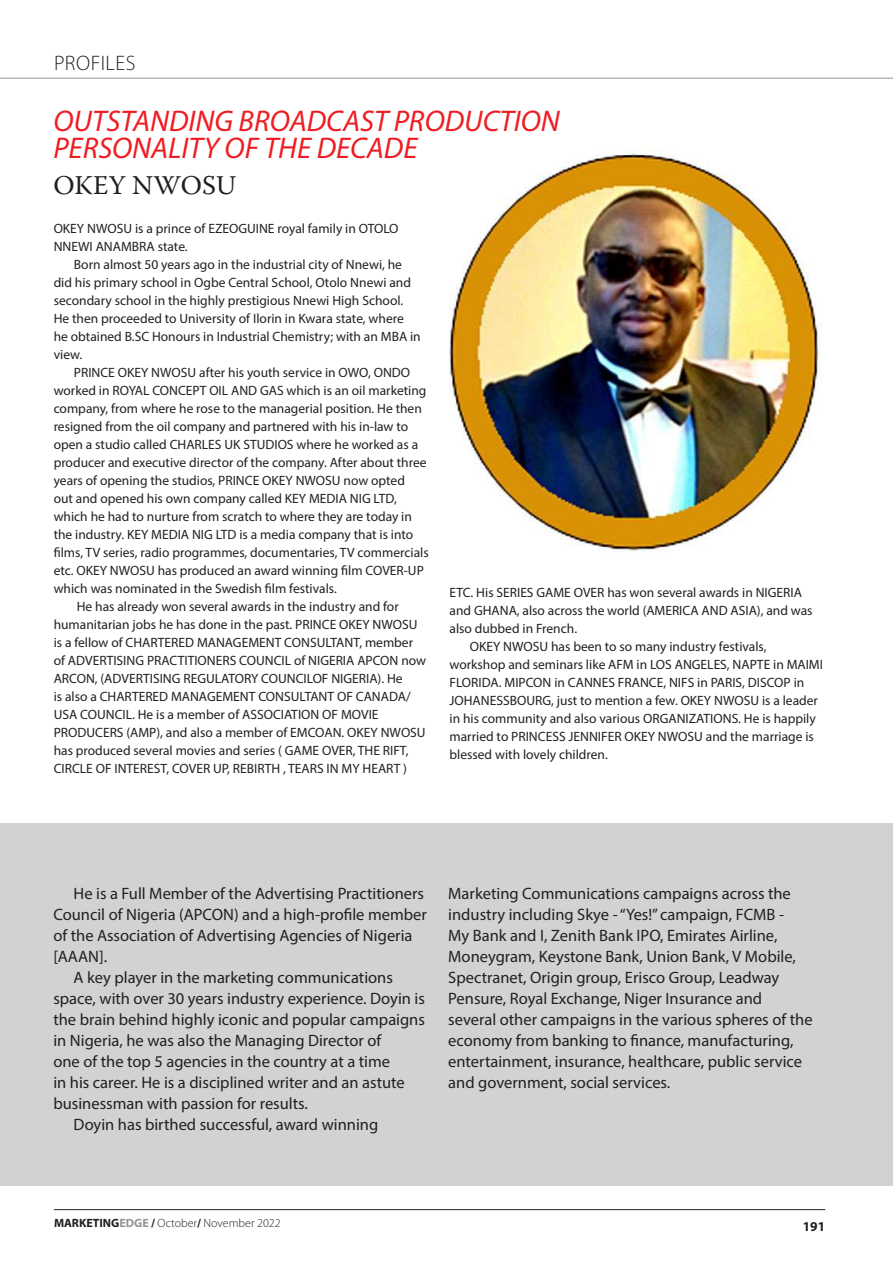
<style>
.page{position:relative;width:893px;height:1263px;background:#fff}
.page>*{position:absolute;margin:0;border:0;box-sizing:border-box;transform-origin:0 0}
.t1{font:italic 30px/27px "Myriad Pro";color:#ee1d23}
.t2{font:27px "Warnock Pro";letter-spacing:.005em;color:#231f20}
.t3{font:300 21px "Myriad Pro";letter-spacing:.02em;color:#231f20}
.t4{font:16.5px/21px "Myriad Pro";color:#231f20}
.t5{font:13.5px/18px "Myriad Pro";color:#231f20}
.t6{font:700 13.5px "Myriad Pro";color:#231f20}
.t7{font:300 12px "Myriad Pro";color:#231f20}
.s1{font-weight:700}
.s2{font-weight:700;color:#939598}
</style>
<div class="page">
<hr style="left:54px;top:1209px;width:771px;height:1px;background:#231f20">
<hr style="left:0;top:78px;width:893px;height:1px;background:#939598">
<div style="left:0;top:823px;width:893px;height:363px;background:#d1d2d4"></div>
<img style="left:450px;top:150px;width:372px;height:402px">
<h3 class="t3" style="left:54px;top:51px;width:83px">PROFILES</h3>
<h1 class="t1" style="left:53px;top:106px;width:508px">OUTSTANDING BROADCAST PRODUCTION<br>PERSONALITY OF THE DECADE</h1>
<h2 class="t2" style="left:53px;top:168px;width:184px">OKEY NWOSU</h2>
<p class="t5" style="left:54px;top:219px;width:346px">OKEY NWOSU is a prince of EZEOGUINE royal family in OTOLO<br>NNEWI ANAMBRA state.</p>
<p class="t5" style="left:54px;top:255px;width:369px;text-indent:20px">Born almost 50 years ago in the industrial city of Nnewi, he did his primary school in Ogbe Central School, Otolo Nnewi and secondary school in the highly prestigious Nnewi High School.<br>He then proceeded to University of Ilorin in Kwara state, where he obtained B.SC Honours in Industrial Chemistry; with an MBA in view.</p>
<p class="t5" style="left:74px;top:363px;width:338px">PRINCE OKEY NWOSU after his youth service in OWO, ONDO</p>
<p class="t5" style="left:54px;top:381px;width:374px">worked in ROYAL CONCEPT OIL AND GAS which is an oil marketing</p>
<p class="t5" style="left:54px;top:399px;width:370px">company, from where he rose to the managerial position. He then</p>
<p class="t5" style="left:54px;top:417px;width:356px">resigned from the oil company and partnered with his in-law to</p>
<p class="t5" style="left:54px;top:435px;width:366px">open a studio called CHARLES UK STUDIOS where he worked as a</p>
<p class="t5" style="left:54px;top:453px;width:374px">producer and executive director of the company. After about three</p>
<p class="t5" style="left:54px;top:471px;width:353px">years of opening the studios, PRINCE OKEY NWOSU now opted</p>
<p class="t5" style="left:54px;top:489px;width:345px">out and opened his own company called KEY MEDIA NIG LTD,</p>
<p class="t5" style="left:54px;top:507px;width:360px">which he had to nurture from scratch to where they are today in</p>
<p class="t5" style="left:54px;top:525px;width:361px">the industry. KEY MEDIA NIG LTD is a media company that is into</p>
<p class="t5" style="left:54px;top:543px;width:377px">films, TV series, radio programmes, documentaries, TV commercials</p>
<p class="t5" style="left:54px;top:561px;width:372px">etc. OKEY NWOSU has produced an award winning film COVER-UP</p>
<p class="t5" style="left:54px;top:579px;width:285px">which was nominated in the Swedish film festivals.</p>
<p class="t5" style="left:77px;top:597px;width:323px">He has already won several awards in the industry and for</p>
<p class="t5" style="left:54px;top:615px;width:365px">humanitarian jobs he has done in the past. PRINCE OKEY NWOSU</p>
<p class="t5" style="left:54px;top:633px;width:361px">is a fellow of CHARTERED MANAGEMENT CONSULTANT, member</p>
<p class="t5" style="left:54px;top:651px;width:374px">of ADVERTISING PRACTITIONERS COUNCIL of NIGERIA APCON now</p>
<p class="t5" style="left:54px;top:669px;width:350px">ARCON, (ADVERTISING REGULATORY COUNCILOF NIGERIA). He</p>
<p class="t5" style="left:54px;top:687px;width:359px">is also a CHARTERED MANAGEMENT CONSULTANT OF CANADA/</p>
<p class="t5" style="left:54px;top:705px;width:326px">USA COUNCIL. He is a member of ASSOCIATION OF MOVIE</p>
<p class="t5" style="left:54px;top:723px;width:373px">PRODUCERS (AMP), and also a member of EMCOAN. OKEY NWOSU</p>
<p class="t5" style="left:54px;top:741px;width:356px">has produced several movies and series ( GAME OVER, THE RIFT,</p>
<p class="t5" style="left:54px;top:759px;width:355px">CIRCLE OF INTEREST, COVER UP, REBIRTH , TEARS IN MY HEART )</p>
<p class="t5" style="left:450px;top:583px;width:354px">ETC. His SERIES GAME OVER has won several awards in NIGERIA</p>
<p class="t5" style="left:450px;top:601px;width:364px">and GHANA, also across the world (AMERICA AND ASIA), and was</p>
<p class="t5" style="left:450px;top:619px;width:129px">also dubbed in French.</p>
<p class="t5" style="left:470px;top:637px;width:298px">OKEY NWOSU has been to so many industry festivals,</p>
<p class="t5" style="left:450px;top:655px;width:375px">workshop and seminars like AFM in LOS ANGELES, NAPTE in MAIMI</p>
<p class="t5" style="left:450px;top:673px;width:356px">FLORIDA. MIPCON in CANNES FRANCE, NIFS in PARIS, DISCOP in</p>
<p class="t5" style="left:450px;top:691px;width:370px">JOHANESSBOURG, just to mention a few. OKEY NWOSU is a leader</p>
<p class="t5" style="left:450px;top:709px;width:368px">in his community and also various ORGANIZATIONS. He is happily</p>
<p class="t5" style="left:450px;top:727px;width:366px">married to PRINCESS JENNIFER OKEY NWOSU and the marriage is</p>
<p class="t5" style="left:450px;top:745px;width:160px">blessed with lovely children.</p>
<p class="t4" style="left:74px;top:882px;width:352px">He is a Full Member of the Advertising Practitioners</p>
<p class="t4" style="left:53px;top:903px;width:375px">Council of Nigeria (APCON) and a high-profile member</p>
<p class="t4" style="left:53px;top:924px;width:361px">of the Association of Advertising Agencies of Nigeria</p>
<p class="t4" style="left:53px;top:945px;width:55px">[AAAN].</p>
<p class="t4" style="left:74px;top:966px;width:321px">A key player in the marketing communications</p>
<p class="t4" style="left:53px;top:987px;width:373px">space, with over 30 years industry experience. Doyin is</p>
<p class="t4" style="left:53px;top:1008px;width:373px">the brain behind highly iconic and popular campaigns</p>
<p class="t4" style="left:53px;top:1029px;width:329px">in Nigeria, he was also the Managing Director of</p>
<p class="t4" style="left:53px;top:1050px;width:338px">one of the top 5 agencies in the country at a time</p>
<p class="t4" style="left:53px;top:1071px;width:353px">in his career. He is a disciplined writer and an astute</p>
<p class="t4" style="left:53px;top:1092px;width:256px">businessman with passion for results.</p>
<p class="t4" style="left:74px;top:1113px;width:306px">Doyin has birthed successful, award winning</p>
<p class="t4" style="left:448px;top:882px;width:366px">Marketing Communications campaigns across the industry including Skye - “Yes!” campaign, FCMB -<br>My Bank and I, Zenith Bank IPO, Emirates Airline, Moneygram, Keystone Bank, Union Bank, V Mobile, Spectranet, Origin group, Erisco Group, Leadway Pensure, Royal Exchange, Niger Insurance and several other campaigns in the various spheres of the economy from banking to finance, manufacturing, entertainment, insurance, healthcare, public service and government, social services.</p>
<p class="t7" style="left:54px;top:1216px;width:228px"><span class="s1">MARKETING</span><span class="s2">EDGE</span> <span class="s1">/</span> October<span class="s1">/</span> November 2022</p>
<p class="t6" style="left:803px;top:1217px;width:24px">191</p>
</div>
